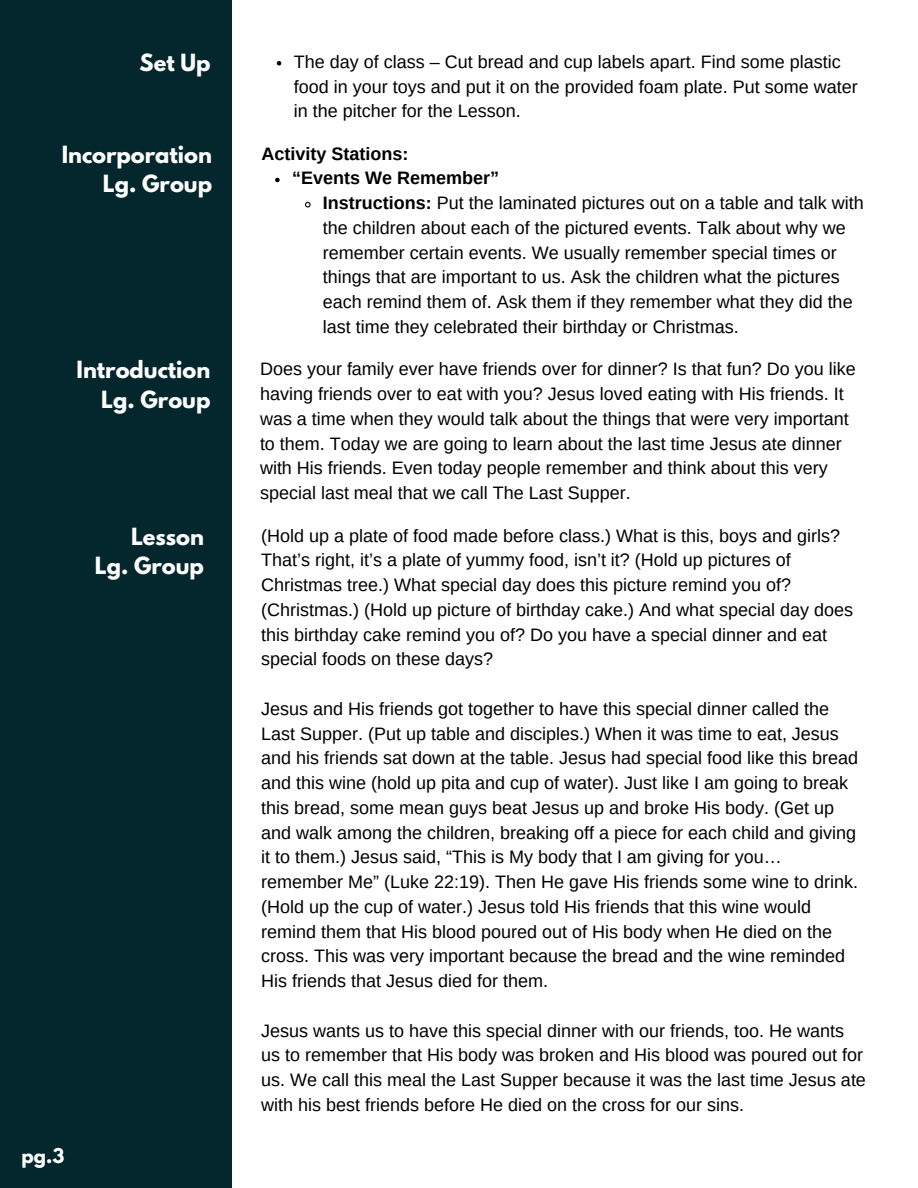
<style>
.page{position:relative;width:918px;height:1188px;background:#fff}
.page>*{position:absolute;margin:0;border:0;box-sizing:border-box;transform-origin:0 0}
.t1{font:700 21px/29.2px "League Spartan";color:#fff;text-align:right}
.t2{font:18px/24.8px "Arimo";color:#000}
.t3{font:18px/24.8px "Arimo";color:#000}
.t4{font:700 18px "Arimo";color:#000}
.t5{font:700 18px "League Spartan";color:#fff}
.s1{font-weight:700}
</style>
<div class="page">
<div style="left:0;top:0;width:232px;height:1188px;background:#03272d"></div>
<svg style="left:277px;top:61px;width:4px;height:5px"></svg>
<svg style="left:275px;top:178px;width:5px;height:4px"></svg>
<svg style="left:305px;top:201px;width:6px;height:7px"></svg>
<h1 class="t1" style="left:140px;top:50px;width:72px">Set Up</h1>
<h2 class="t3" style="left:294px;top:49px;width:565px">The day of class – Cut bread and cup labels apart. Find some plastic food in your toys and put it on the provided foam plate. Put some water in the pitcher for the Lesson.</h2>
<p class="t1" style="left:62px;top:142px;width:152px">Incorporation<br>Lg. Group</p>
<h1 class="t4" style="left:262px;top:143px;width:148px">Activity Stations:</h1>
<p class="t4" style="left:292px;top:168px;width:208px">“Events We Remember”</p>
<p class="t3" style="left:323px;top:191px;width:542px"><span class="s1">Instructions:</span> Put the laminated pictures out on a table and talk with the children about each of the pictured events. Talk about why we remember certain events. We usually remember special times or things that are important to us. Ask the children what the pictures each remind them of. Ask them if they remember what they did the last time they celebrated their birthday or Christmas.</p>
<h1 class="t1" style="left:77px;top:358px;width:135px">Introduction<br>Lg. Group</h1>
<p class="t3" style="left:260px;top:357px;width:597px">Does your family ever have friends over for dinner? Is that fun? Do you like having friends over to eat with you? Jesus loved eating with His friends. It was a time when they would talk about the things that were very important to them. Today we are going to learn about the last time Jesus ate dinner with His friends. Even today people remember and think about this very special last meal that we call The Last Supper.</p>
<p class="t1" style="left:95px;top:524px;width:111px">Lesson<br>Lg. Group</p>
<p class="t2" style="left:261px;top:523px;width:593px">(Hold up a plate of food made before class.) What is this, boys and girls?<br>That’s right, it’s a plate of yummy food, isn’t it? (Hold up pictures of Christmas tree.) What special day does this picture remind you of? (Christmas.) (Hold up picture of birthday cake.) And what special day does this birthday cake remind you of? Do you have a special dinner and eat special foods on these days?</p>
<p class="t2" style="left:261px;top:696px;width:598px">Jesus and His friends got together to have this special dinner called the Last Supper. (Put up table and disciples.) When it was time to eat, Jesus and his friends sat down at the table. Jesus had special food like this bread and this wine (hold up pita and cup of water). Just like I am going to break this bread, some mean guys beat Jesus up and broke His body. (Get up and walk among the children, breaking off a piece for each child and giving it to them.) Jesus said, “This is My body that I am giving for you… remember Me” (Luke 22:19). Then He gave His friends some wine to drink. (Hold up the cup of water.) Jesus told His friends that this wine would remind them that His blood poured out of His body when He died on the cross. This was very important because the bread and the wine reminded His friends that Jesus died for them.</p>
<h1 class="t2" style="left:261px;top:1018px;width:606px">Jesus wants us to have this special dinner with our friends, too. He wants us to remember that His body was broken and His blood was poured out for us. We call this meal the Last Supper because it was the last time Jesus ate with his best friends before He died on the cross for our sins.</h1>
<h2 class="t5" style="left:22px;top:1146px;width:44px">pg.3</h2>
</div>
